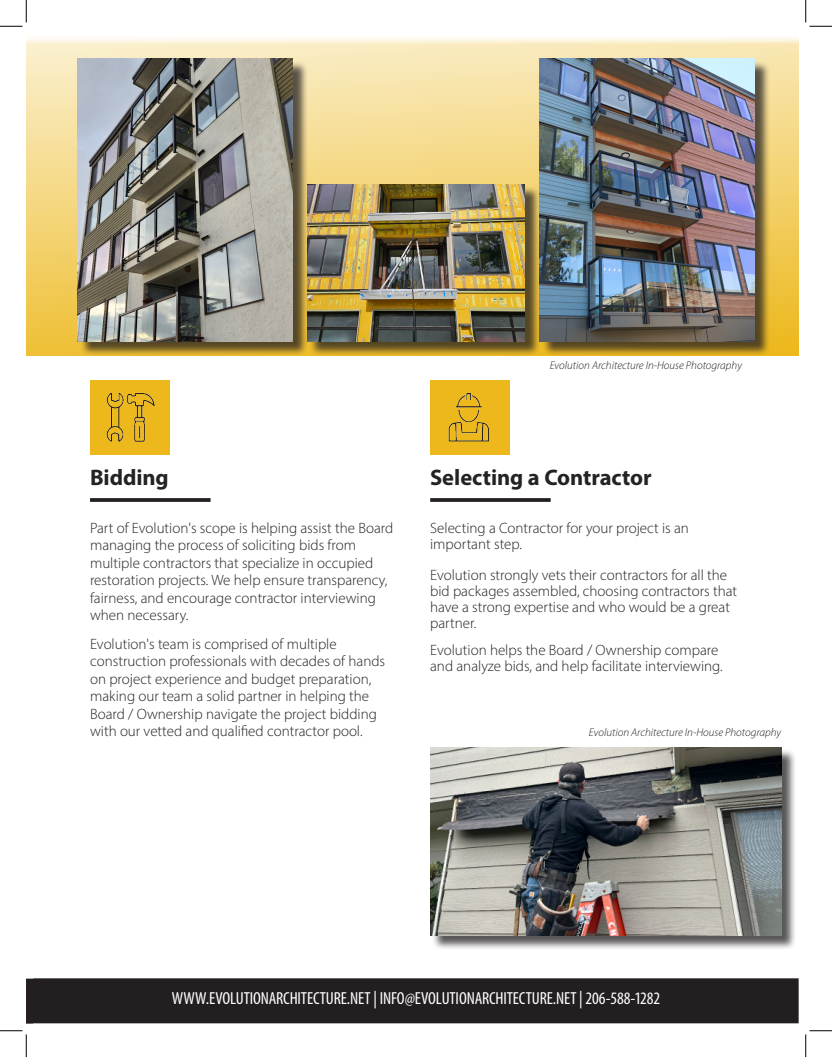
<style>
.page{position:relative;width:832px;height:1057px;background:#fff}
.page>*{position:absolute;margin:0;border:0;box-sizing:border-box;transform-origin:0 0}
.body_text_-_left{font:700 22.5px "Myriad Pro";letter-spacing:-.005em;color:#232323}
.body_text_-_left-2{font:condensed 17.5px "Myriad Pro";letter-spacing:-.01em;color:#fff}
.Content_Source_Sans_6_White{font:300 15px/17.5px "Myriad Pro";color:#231f20}
.Content_Source_Sans_6_White-2{font:italic 300 11.25px "Myriad Pro";color:#231f20}
</style>
<div class="page">
<svg style="left:26px;top:978px;width:7px;height:45px"></svg>
<svg style="left:26px;top:37px;width:772px;height:319px;background:#f6df99"></svg>
<div style="left:90px;top:380px;width:80px;height:74px;background:#edb81b"></div>
<svg style="left:90px;top:498px;width:121px;height:4px"></svg>
<div style="left:430px;top:380px;width:80px;height:74px;background:#edb81b"></div>
<svg style="left:430px;top:498px;width:120px;height:4px"></svg>
<div style="left:309px;top:186px;width:232px;height:171px;background:#231f20;opacity:.75"></div>
<img style="left:308px;top:184px;width:217px;height:157px">
<div style="left:34px;top:979px;width:764px;height:43px;background:#231f20"></div>
<div style="left:33px;top:978px;width:765px;height:45px;border:1px solid #231f20"></div>
<img style="left:448px;top:393px;width:41px;height:49px">
<img style="left:106px;top:392px;width:49px;height:50px">
<div style="left:541px;top:60px;width:229px;height:296px;background:#231f20;opacity:.75"></div>
<img style="left:539px;top:58px;width:215px;height:283px">
<div style="left:79px;top:60px;width:229px;height:296px;background:#231f20;opacity:.75"></div>
<img style="left:77px;top:58px;width:215px;height:283px">
<div style="left:432px;top:749px;width:364px;height:201px;background:#231f20;opacity:.75"></div>
<img style="left:430px;top:747px;width:351px;height:188px">
<svg style="left:0;top:0;width:27px;height:27px"></svg>
<svg style="left:0;top:1030px;width:27px;height:27px"></svg>
<svg style="left:805px;top:0;width:27px;height:27px"></svg>
<svg style="left:805px;top:1030px;width:27px;height:27px"></svg>
<p class="Content_Source_Sans_6_White-2" style="left:550px;top:358px;width:194px">Evolution Architecture In-House Photography</p>
<p class="body_text_-_left" style="left:90px;top:462px;width:80px">Bidding</p>
<p class="Content_Source_Sans_6_White" style="left:90px;top:519px;width:305px">Part of Evolution's scope is helping assist the Board managing the process of soliciting bids from multiple contractors that specialize in occupied restoration projects. We help ensure transparency, fairness, and encourage contractor interviewing when necessary.</p>
<p class="Content_Source_Sans_6_White" style="left:90px;top:634px;width:296px">Evolution's team is comprised of multiple construction professionals with decades of hands on project experience and budget preparation, making our team a solid partner in helping the Board / Ownership navigate the project bidding with our vetted and qualified contractor pool.</p>
<p class="body_text_-_left" style="left:430px;top:462px;width:223px">Selecting a Contractor</p>
<p class="Content_Source_Sans_6_White" style="left:430px;top:519px;width:260px;line-height:16.2px">Selecting a Contractor for your project is an important step.</p>
<p class="Content_Source_Sans_6_White" style="left:430px;top:566px;width:308px;line-height:16.2px">Evolution strongly vets their contractors for all the bid packages assembled, choosing contractors that have a strong expertise and who would be a great partner.</p>
<p class="Content_Source_Sans_6_White" style="left:430px;top:642px;width:294px;line-height:16.2px">Evolution helps the Board / Ownership compare and analyze bids, and help facilitate interviewing.</p>
<p class="Content_Source_Sans_6_White-2" style="left:589px;top:725px;width:194px">Evolution Architecture In-House Photography</p>
<p class="body_text_-_left-2" style="left:172px;top:987px;width:490px">WWW.EVOLUTIONARCHITECTURE.NET | INFO@EVOLUTIONARCHITECTURE.NET | 206-588-1282</p>
</div>
